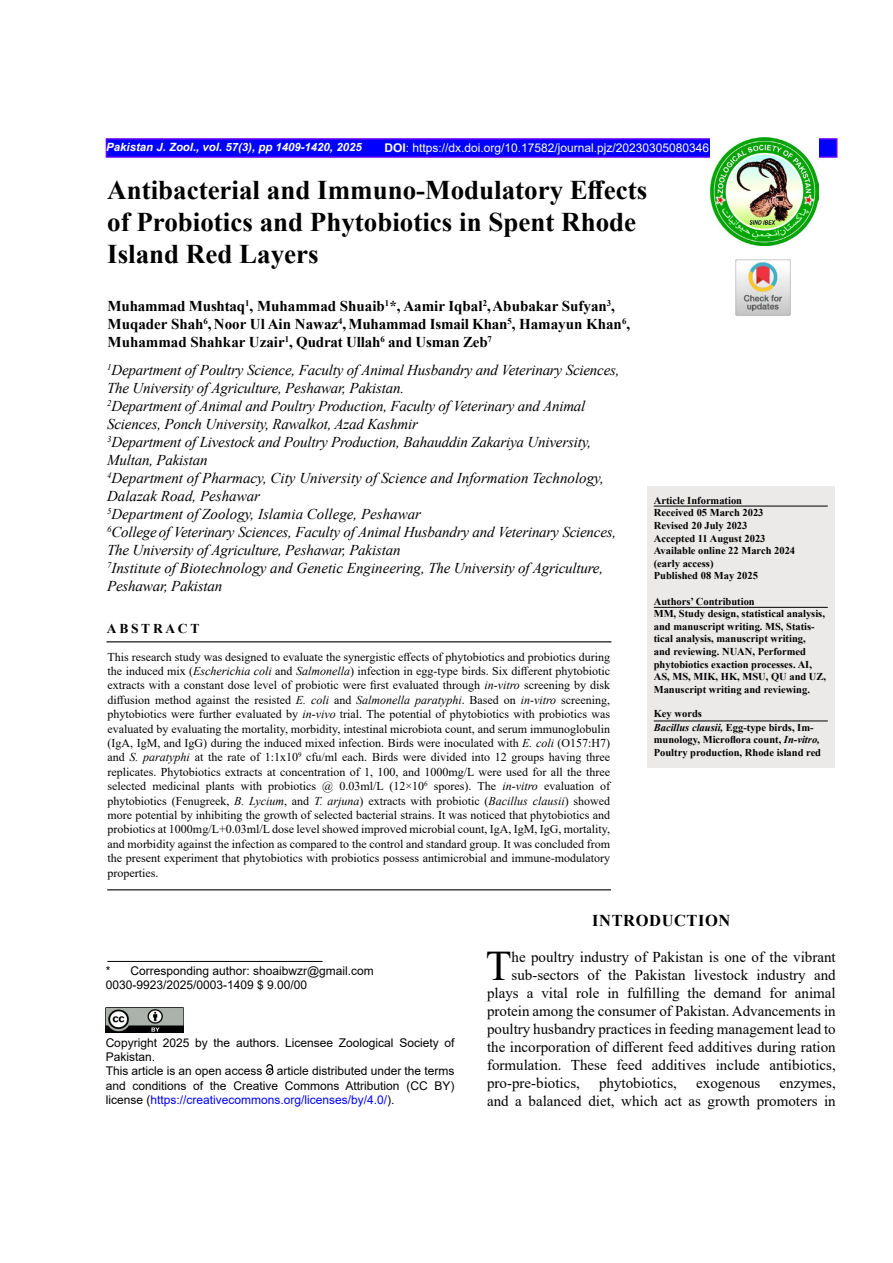
<style>
.page{position:relative;width:893px;height:1263px;background:#fff}
.page>*{position:absolute;margin:0;border:0;box-sizing:border-box;transform-origin:0 0}
.t1{font:42.15px "Times New Roman";color:#000}
.t2{font:700 27px/32.4px "Times New Roman";color:#000}
.t3{font:700 16.5px "Times New Roman";letter-spacing:.035em;color:#000}
.t4{font:italic 15px/18px "Times New Roman";letter-spacing:-.01em;color:#000}
.t5{font:15px/18px "Times New Roman";color:#000;text-align:right}
.t6{font:700 15px/18px "Times New Roman";color:#000}
.t7{font:700 13.5px "Times New Roman";letter-spacing:.2em;color:#000}
.t8{font:12px/14.4px "Times New Roman";color:#000;text-align:justify}
.t9{font:12px/14.4px "Arial";color:#000}
.t10{font:12px "Arial";color:#fff}
.t11{font:italic 700 11.4px "Arial";color:#fff}
.t12{font:700 10.5px/12.6px "Times New Roman";color:#000}
.s1{font-weight:700}
.s2{font-style:italic}
.s3{color:#00f}
</style>
<div class="page">
<div style="left:106px;top:138px;width:731px;height:20px;background:#00f;border:2px solid #60f"></div>
<img style="left:710px;top:138px;width:108px;height:108px">
<div style="left:647px;top:487px;width:187px;height:281px;background:#ece9e9"></div>
<hr style="left:654px;top:607px;width:174px;height:1px;background:#000">
<hr style="left:106px;top:641px;width:505px;height:1px;background:#000">
<hr style="left:107px;top:889px;width:504px;height:1px;background:#000">
<hr style="left:654px;top:506px;width:174px;height:1px;background:#000">
<img style="left:106px;top:1007px;width:77px;height:25px">
<svg style="left:266px;top:1064px;width:8px;height:11px"></svg>
<hr style="left:107px;top:961px;width:216px;height:1px;background:#000">
<hr style="left:654px;top:720px;width:174px;height:1px;background:#000">
<img style="left:735px;top:260px;width:56px;height:55px">
<p class="t11" style="left:106px;top:139px;width:257px">Pakistan J. Zool., vol. 57(3), pp 1409-1420, 2025</p>
<p class="t10" style="left:384px;top:139px;width:326px"><span class="s1">DOI</span>: https://dx.doi.org/10.17582/journal.pjz/20230305080346</p>
<h2 class="t2" style="left:107px;top:173px;width:542px">Antibacterial and Immuno-Modulatory Effects of Probiotics and Phytobiotics in Spent Rhode<br>Island Red Layers</h2>
<p class="t6" style="left:108px;top:296px;width:524px">Muhammad Mushtaq<sup>1</sup>, Muhammad Shuaib<sup>1</sup>*, Aamir Iqbal<sup>2</sup>,Abubakar Sufyan<sup>3</sup>,<br>Muqader Shah<sup>6</sup>, Noor Ul Ain Nawaz<sup>4</sup>,Muhammad Ismail Khan<sup>5</sup>, Hamayun Khan<sup>6</sup>,<br>Muhammad Shahkar Uzair<sup>1</sup>, Qudrat Ullah<sup>6</sup> and Usman Zeb<sup>7</sup></p>
<p class="t4" style="left:107px;top:360px;width:514px"><sup>1</sup>Department of Poultry Science, Faculty of Animal Husbandry and Veterinary Sciences, The University of Agriculture, Peshawar, Pakistan.<br><sup>2</sup>Department of Animal and Poultry Production, Faculty of Veterinary and Animal Sciences, Ponch University, Rawalkot, Azad Kashmir<br><sup>3</sup>Department of Livestock and Poultry Production, Bahauddin Zakariya University, Multan, Pakistan<br><sup>4</sup>Department of Pharmacy, City University of Science and Information Technology, Dalazak Road, Peshawar<br><sup>5</sup>Department of Zoology, Islamia College, Peshawar<br><sup>6</sup>College of Veterinary Sciences, Faculty of Animal Husbandry and Veterinary Sciences, The University of Agriculture, Peshawar, Pakistan<br><sup>7</sup>Institute of Biotechnology and Genetic Engineering, The University of Agriculture, Peshawar, Pakistan</p>
<p class="t12" style="left:654px;top:494px;width:143px">Article Information<br>Received 05 March 2023<br>Revised 20 July 2023<br>Accepted 11 August 2023<br>Available online 22 March 2024 (early access)<br>Published 08 May 2025</p>
<p class="t12" style="left:654px;top:594px;width:174px">Authors’ Contribution<br>MM, Study design, statistical analysis, and manuscript writing. MS, Statis&shy;tical analysis, manuscript writing,<br>and reviewing. NUAN, Performed phytobiotics exaction processes. AI, AS, MS, MIK, HK, MSU, QU and UZ, Manuscript writing and reviewing.</p>
<p class="t12" style="left:654px;top:706px;width:161px;line-height:14.1px">Key words<br><span class="s2">Bacillus clausii,</span> Egg-type birds, Im-</p>
<p class="t12" style="left:654px;top:733px;width:169px">munology, Microflora count, <span class="s2">In-vitro,<br></span>Poultry production, Rhode island red</p>
<p class="t7" style="left:107px;top:619px;width:94px">ABSTRACT</p>
<p class="t8" style="left:108px;top:649px;width:504px">This research study was designed to evaluate the synergistic effects of phytobiotics and probiotics during the induced mix (<span class="s2">Escherichia coli</span> and <span class="s2">Salmonella</span>) infection in egg-type birds. Six different phytobiotic extracts with a constant dose level of probiotic were first evaluated through <span class="s2">in-vitro</span> screening by disk diffusion method against the resisted <span class="s2">E. coli</span> and <span class="s2">Salmonella paratyphi</span>. Based on <span class="s2">in-vitro</span> screening, phytobiotics were further evaluated by <span class="s2">in-vivo</span> trial. The potential of phytobiotics with probiotics was evaluated by evaluating the mortality, morbidity, intestinal microbiota count, and serum immunoglobulin (IgA, IgM, and IgG) during the induced mixed infection. Birds were inoculated with <span class="s2">E. coli</span> (O157:H7) and <span class="s2">S. paratyphi</span> at the rate of 1:1x10<sup>9</sup> cfu/ml each. Birds were divided into 12 groups having three replicates. Phytobiotics extracts at concentration of 1, 100, and 1000mg/L were used for all the three selected medicinal plants with probiotics @ 0.03ml/L (12×10<sup>6</sup> spores). The <span class="s2">in-vitro</span> evaluation of phytobiotics (Fenugreek, <span class="s2">B. Lycium</span>, and <span class="s2">T. arjuna</span>) extracts with probiotic (<span class="s2">Bacillus clausii</span>) showed more potential by inhibiting the growth of selected bacterial strains. It was noticed that phytobiotics and probiotics at 1000mg/L+0.03ml/L dose level showed improved microbial count, IgA, IgM, IgG, mortality, and morbidity against the infection as compared to the control and standard group. It was concluded from the present experiment that phytobiotics with probiotics possess antimicrobial and immune-modulatory properties.</p>
<p class="t9" style="left:106px;top:963px;width:270px">* Corresponding author: shoaibwzr@gmail.com<br>0030-9923/2025/0003-1409 $ 9.00/00</p>
<p class="t9" style="left:106px;top:1035px;width:350px">Copyright 2025 by the authors. Licensee Zoological Society of Pakistan.<br>This article is an open access article distributed under the terms and conditions of the Creative Commons Attribution (CC BY) license (<span class="s3">https://creativecommons.org/licenses/by/4.0/</span>).</p>
<h3 class="t3" style="left:592px;top:908px;width:140px">INTRODUCTION</h3>
<h1 class="t1" style="left:486px;top:936px;width:27px">T</h1>
<p class="t5" style="left:511px;top:947px;width:326px">he poultry industry of Pakistan is one of the vibrant</p>
<p class="t5" style="left:511px;top:965px;width:326px">sub-sectors of the Pakistan livestock industry and</p>
<p class="t5" style="left:487px;top:983px;width:350px">plays a vital role in fulfilling the demand for animal</p>
<p class="t5" style="left:487px;top:1001px;width:350px">protein among the consumer of Pakistan. Advancements in</p>
<p class="t5" style="left:487px;top:1019px;width:350px">poultry husbandry practices in feeding management lead to</p>
<p class="t5" style="left:487px;top:1037px;width:350px">the incorporation of different feed additives during ration</p>
<p class="t5" style="left:487px;top:1055px;width:350px">formulation. These feed additives include antibiotics,</p>
<p class="t5" style="left:487px;top:1073px;width:94px">pro-pre-biotics,</p>
<p class="t5" style="left:599px;top:1073px;width:79px">phytobiotics,</p>
<p class="t5" style="left:696px;top:1073px;width:66px">exogenous</p>
<p class="t5" style="left:487px;top:1073px;width:350px">enzymes,<br>and a balanced diet, which act as growth promoters in</p>
</div>
